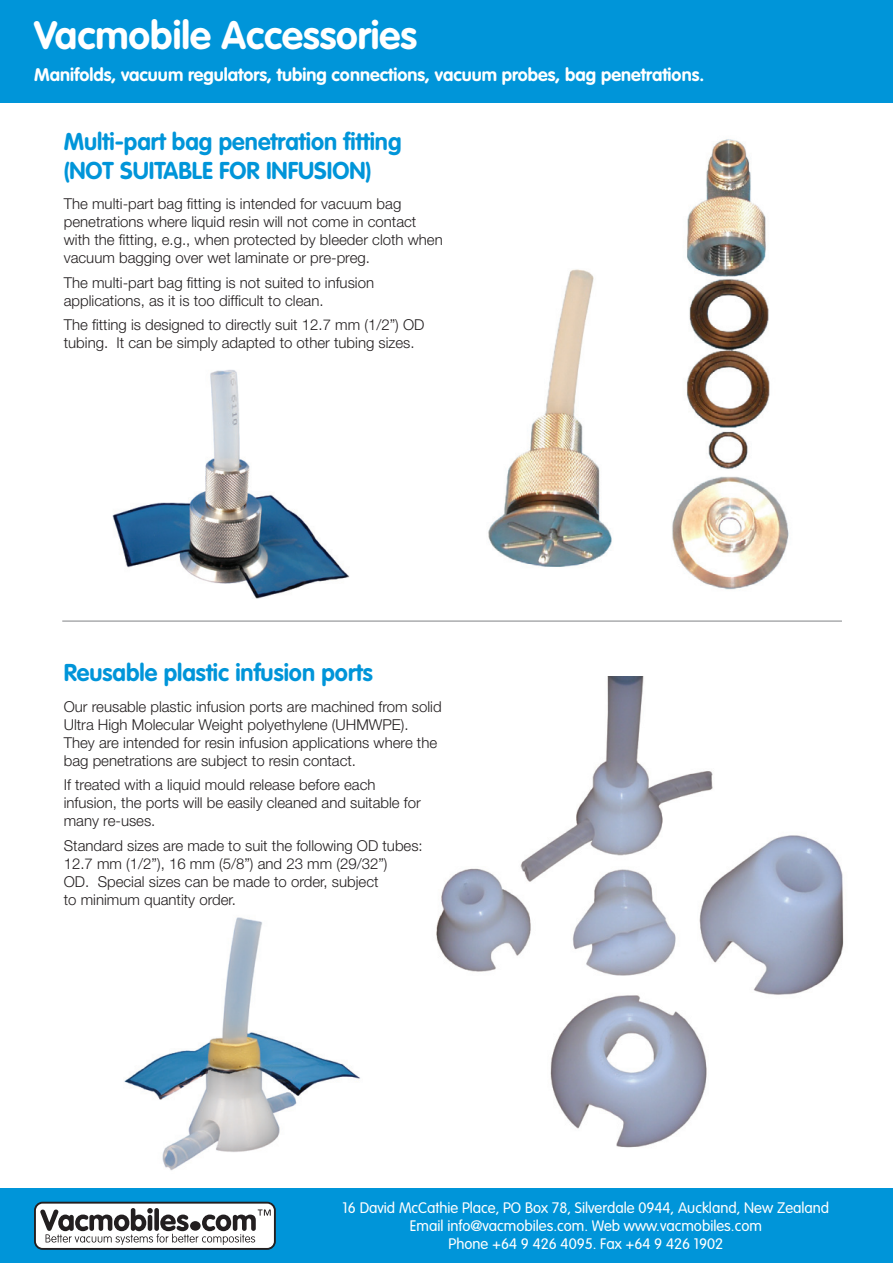
<style>
.page{position:relative;width:893px;height:1263px;background:#fff}
.page>*{position:absolute;margin:0;border:0;box-sizing:border-box;transform-origin:0 0}
.t1{font:700 39px "VAG Rounded LT";color:#fff}
.t2{font:700 24px/28.8px "VAG Rounded LT";color:#0095d9}
.t3{font:700 18px "VAG Rounded LT";color:#fff}
.t4{font:300 15px/18px "Helvetica Neue LT";color:#231f20}
.t5{font:300 15px/18px "VAG Rounded LT";color:#fff;text-align:center}
</style>
<div class="page">
<div style="left:0;top:1188px;width:893px;height:75px;background:#0095d9"></div>
<div style="left:35px;top:1203px;width:240px;height:46px;background:#fff;border-radius:8px"></div>
<div style="left:34px;top:1202px;width:242px;height:48px;border:2px solid #231f20;border-radius:8px"></div>
<svg style="left:40px;top:1208px;width:231px;height:37px"></svg>
<img style="left:488px;top:139px;width:301px;height:451px">
<img style="left:436px;top:677px;width:408px;height:471px">
<img style="left:112px;top:370px;width:238px;height:228px">
<img style="left:124px;top:917px;width:236px;height:254px">
<div style="left:0;top:0;width:893px;height:102px;background:#0095d9"></div>
<hr style="left:62px;top:621px;width:780px;height:1px;background:#808285">
<p class="t1" style="left:34px;top:13px;width:385px">Vacmobile Accessories</p>
<p class="t3" style="left:34px;top:64px;width:672px">Manifolds, vacuum regulators, tubing connections, vacuum probes, bag penetrations.</p>
<p class="t2" style="left:64px;top:128px;width:339px">Multi-part bag penetration fitting (NOT SUITABLE FOR INFUSION)</p>
<p class="t4" style="left:64px;top:195px;width:381px">The multi-part bag fitting is intended for vacuum bag penetrations where liquid resin will not come in contact with the fitting, e.g., when protected by bleeder cloth when vacuum bagging over wet laminate or pre-preg.</p>
<p class="t4" style="left:64px;top:273px;width:312px">The multi-part bag fitting is not suited to infusion applications, as it is too difficult to clean.</p>
<p class="t4" style="left:64px;top:316px;width:362px">The fitting is designed to directly suit 12.7 mm (1/2”) OD tubing. It can be simply adapted to other tubing sizes.</p>
<p class="t2" style="left:64px;top:659px;width:311px">Reusable plastic infusion ports</p>
<p class="t4" style="left:64px;top:697px;width:379px">Our reusable plastic infusion ports are machined from solid Ultra High Molecular Weight polyethylene (UHMWPE).<br>They are intended for resin infusion applications where the bag penetrations are subject to resin contact.</p>
<p class="t4" style="left:64px;top:776px;width:358px">If treated with a liquid mould release before each infusion, the ports will be easily cleaned and suitable for many re-uses.</p>
<p class="t4" style="left:64px;top:836px;width:360px">Standard sizes are made to suit the following OD tubes:<br>12.7 mm (1/2”), 16 mm (5/8”) and 23 mm (29/32”)<br>OD. Special sizes can be made to order, subject<br>to minimum quantity order.</p>
<p class="t5" style="left:343px;top:1200px;width:488px">16 David McCathie Place, PO Box 78, Silverdale 0944, Auckland, New Zealand<br>Email info@vacmobiles.com. Web www.vacmobiles.com<br>Phone +64 9 426 4095. Fax +64 9 426 1902</p>
</div>
